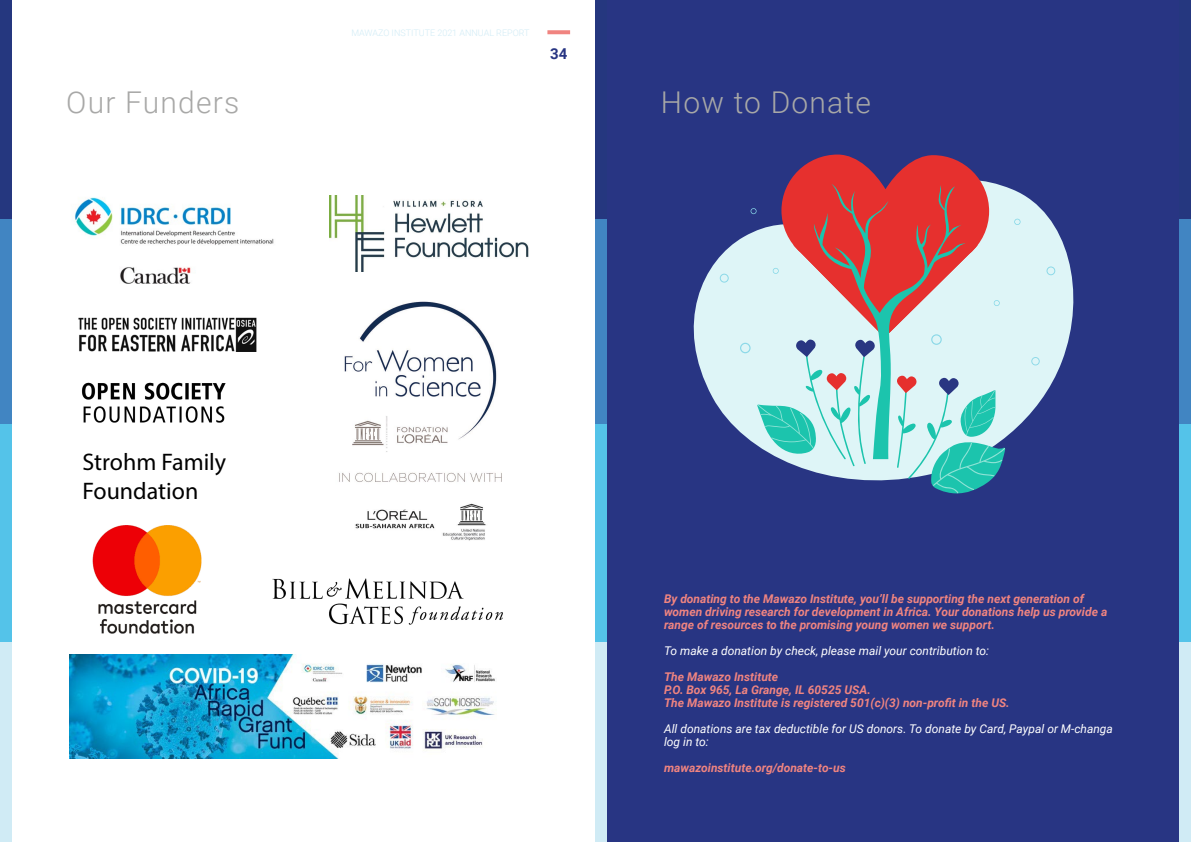
<style>
.page{position:relative;width:1191px;height:842px;background:#fff}
.page>*{position:absolute;margin:0;border:0;box-sizing:border-box;transform-origin:0 0}
.t1{font:300 30px "Roboto";letter-spacing:.04em;color:#a8a8a7}
.t2{font:24px/28.8px "Myriad Pro";color:#000}
.t3{font:700 15px "Roboto";color:#283583}
.t4{font:italic 700 12px/13px "Roboto";color:#f08480}
.t5{font:italic 12px/13px "Roboto";color:#fff}
.t6{font:300 9px "Roboto";color:#d0ebf5}
</style>
<div class="page">
<svg style="left:547px;top:30px;width:23px;height:4px"></svg>
<div style="left:0;top:623px;width:11px;height:219px;background:#d0ebf5"></div>
<div style="left:0;top:423px;width:11px;height:219px;background:#54c3e9"></div>
<div style="left:0;top:205px;width:11px;height:218px;background:#4185c2"></div>
<div style="left:0;top:0;width:11px;height:218px;background:#25377f"></div>
<img style="left:78px;top:317px;width:179px;height:35px">
<img style="left:69px;top:655px;width:426px;height:104px">
<img style="left:329px;top:195px;width:199px;height:77px">
<img style="left:339px;top:301px;width:163px;height:240px">
<img style="left:74px;top:197px;width:200px;height:87px">
<div style="left:607px;top:0;width:584px;height:842px;background:#283583"></div>
<svg style="left:693px;top:186px;width:381px;height:264px;fill:#def5f7"></svg>
<svg style="left:1031px;top:357px;width:8px;height:8px"></svg>
<svg style="left:1014px;top:219px;width:6px;height:6px"></svg>
<svg style="left:1046px;top:266px;width:9px;height:9px"></svg>
<svg style="left:719px;top:274px;width:9px;height:9px"></svg>
<svg style="left:740px;top:154px;width:265px;height:340px;background:#aea5ad"></svg>
<div style="left:1179px;top:623px;width:12px;height:219px;background:#d0ebf5"></div>
<div style="left:1179px;top:423px;width:12px;height:219px;background:#54c3e9"></div>
<div style="left:1179px;top:205px;width:12px;height:218px;background:#4185c2"></div>
<div style="left:1179px;top:0;width:12px;height:218px;background:#25377f"></div>
<div style="left:595px;top:623px;width:12px;height:219px;background:#d0ebf5"></div>
<div style="left:595px;top:423px;width:12px;height:219px;background:#54c3e9"></div>
<div style="left:595px;top:205px;width:12px;height:218px;background:#4185c2"></div>
<div style="left:595px;top:0;width:12px;height:218px;background:#25377f"></div>
<img style="left:82px;top:382px;width:144px;height:41px">
<img style="left:272px;top:578px;width:231px;height:47px">
<img style="left:92px;top:525px;width:110px;height:109px">
<h1 class="t1" style="left:66px;top:82px;width:175px">Our Funders</h1>
<p class="t6" style="left:351px;top:26px;width:180px">MAWAZO INSTITUTE 2021 ANNUAL REPORT</p>
<p class="t3" style="left:550px;top:43px;width:19px">34</p>
<h1 class="t1" style="left:661px;top:82px;width:211px">How to Donate</h1>
<h2 class="t2" style="left:83px;top:448px;width:145px">Strohm Family<br>Foundation</h2>
<p class="t4" style="left:664px;top:592px;width:445px">By donating to the Mawazo Institute, you’ll be supporting the next generation of women driving research for development in Africa. Your donations help us provide a range of resources to the promising young women we support.</p>
<p class="t5" style="left:664px;top:644px;width:326px">To make a donation by check, please mail your contribution to:</p>
<p class="t4" style="left:664px;top:670px;width:347px">The Mawazo Institute<br>P.O. Box 965, La Grange, IL 60525 USA.<br>The Mawazo Institute is registered 501(c)(3) non-profit in the US.</p>
<p class="t5" style="left:664px;top:722px;width:450px">All donations are tax deductible for US donors. To donate by Card, Paypal or M-changa log in to:</p>
<p class="t4" style="left:664px;top:761px;width:183px">mawazoinstitute.org/donate-to-us</p>
</div>
